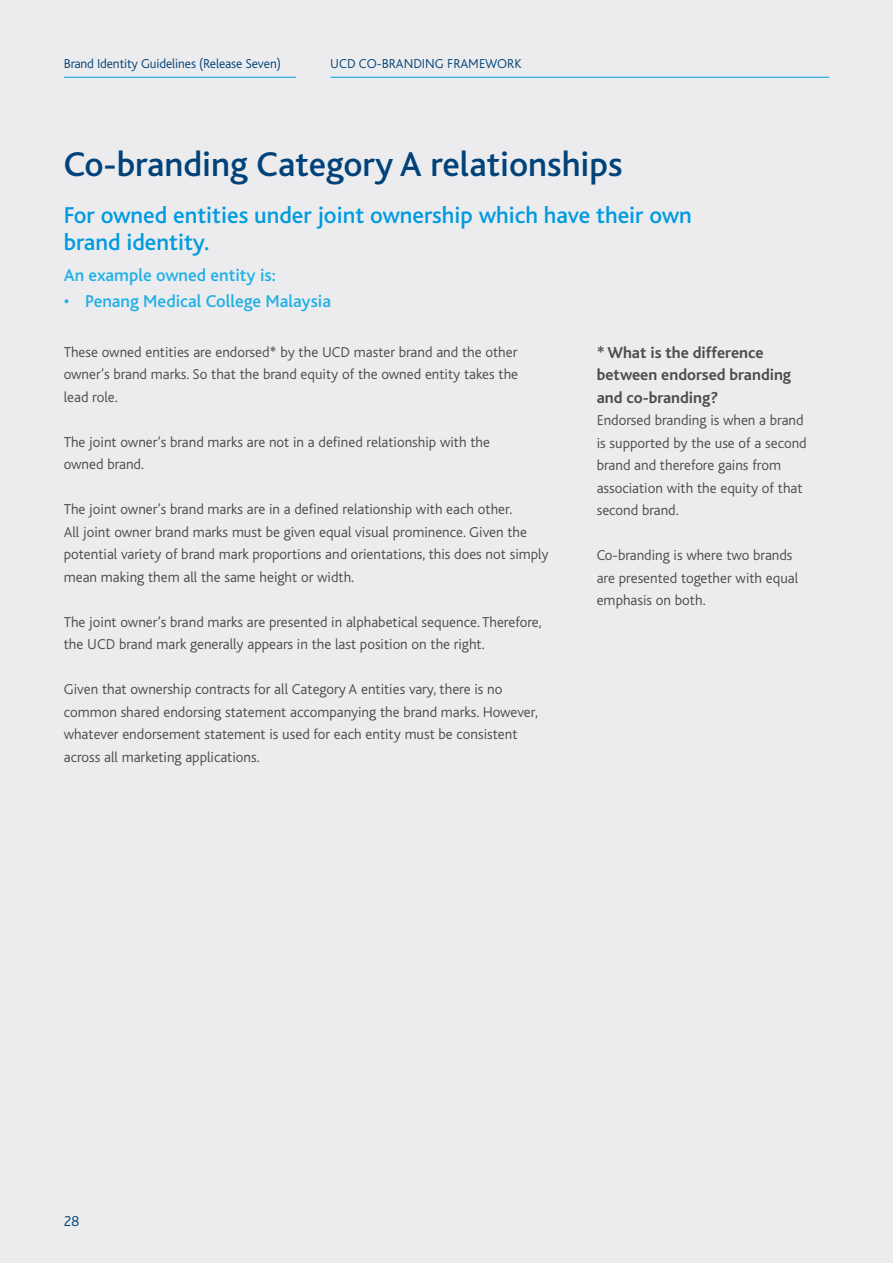
<style>
.page{position:relative;width:893px;height:1263px;background:#ececee}
.page>*{position:absolute;margin:0;border:0;box-sizing:border-box;transform-origin:0 0}
.UCDBG18_H1{font:500 36px "Bliss";color:#004279}
.UCDBG18_H2{font:500 24px/27px "Bliss";color:#009bde}
.UCDBG18_H3{font:500 18px "Bliss";color:#1fb0e6}
.UCDBG18_H4{font:700 16.5px/22.5px "Bliss";color:#4b4c4d}
.UCDBG18_body_text{font:300 15px/22.5px "Bliss";color:#4b4c4d}
.t1{font:300 15px "Bliss";color:#004279}
.t2{font:300 13.5px "Bliss";letter-spacing:-.01em;color:#004279}
</style>
<div class="page">
<hr style="left:64px;top:77px;width:232px;height:1px;background:#009bde">
<hr style="left:330px;top:77px;width:499px;height:1px;background:#009bde">
<p class="t2" style="left:64px;top:57px;width:219px">Brand Identity Guidelines (Release Seven)</p>
<p class="t2" style="left:330px;top:57px;width:193px">UCD CO-BRANDING FRAMEWORK</p>
<p class="UCDBG18_H1" style="left:64px;top:146px;width:560px">Co-branding Category A relationships</p>
<p class="UCDBG18_H2" style="left:64px;top:202px;width:630px">For owned entities under joint ownership which have their own brand identity.</p>
<p class="UCDBG18_H3" style="left:64px;top:265px;width:213px">An example owned entity is:</p>
<p class="UCDBG18_H3" style="left:64px;top:292px;width:269px">• Penang Medical College Malaysia</p>
<p class="UCDBG18_H4" style="left:597px;top:341px;width:196px">* What is the difference between endorsed branding and co-branding?</p>
<p class="UCDBG18_body_text" style="left:597px;top:409px;width:211px">Endorsed branding is when a brand is supported by the use of a second brand and therefore gains from association with the equity of that second brand.</p>
<p class="UCDBG18_body_text" style="left:597px;top:544px;width:203px">Co-branding is where two brands are presented together with equal emphasis on both.</p>
<p class="UCDBG18_body_text" style="left:64px;top:341px;width:456px;text-align:justify">These owned entities are endorsed* by the UCD master brand and the other owner’s brand marks. So that the brand equity of the owned entity takes the lead role.</p>
<p class="UCDBG18_body_text" style="left:64px;top:431px;width:428px">The joint owner’s brand marks are not in a defined relationship with the owned brand.</p>
<p class="UCDBG18_body_text" style="left:64px;top:498px;width:486px">The joint owner’s brand marks are in a defined relationship with each other.<br>All joint owner brand marks must be given equal visual prominence. Given the potential variety of brand mark proportions and orientations, this does not simply mean making them all the same height or width.</p>
<p class="UCDBG18_body_text" style="left:64px;top:611px;width:479px">The joint owner’s brand marks are presented in alphabetical sequence. Therefore, the UCD brand mark generally appears in the last position on the right.</p>
<p class="UCDBG18_body_text" style="left:64px;top:678px;width:476px">Given that ownership contracts for all Category A entities vary, there is no common shared endorsing statement accompanying the brand marks. However, whatever endorsement statement is used for each entity must be consistent across all marketing applications.</p>
<p class="t1" style="left:64px;top:1213px;width:17px">28</p>
</div>
